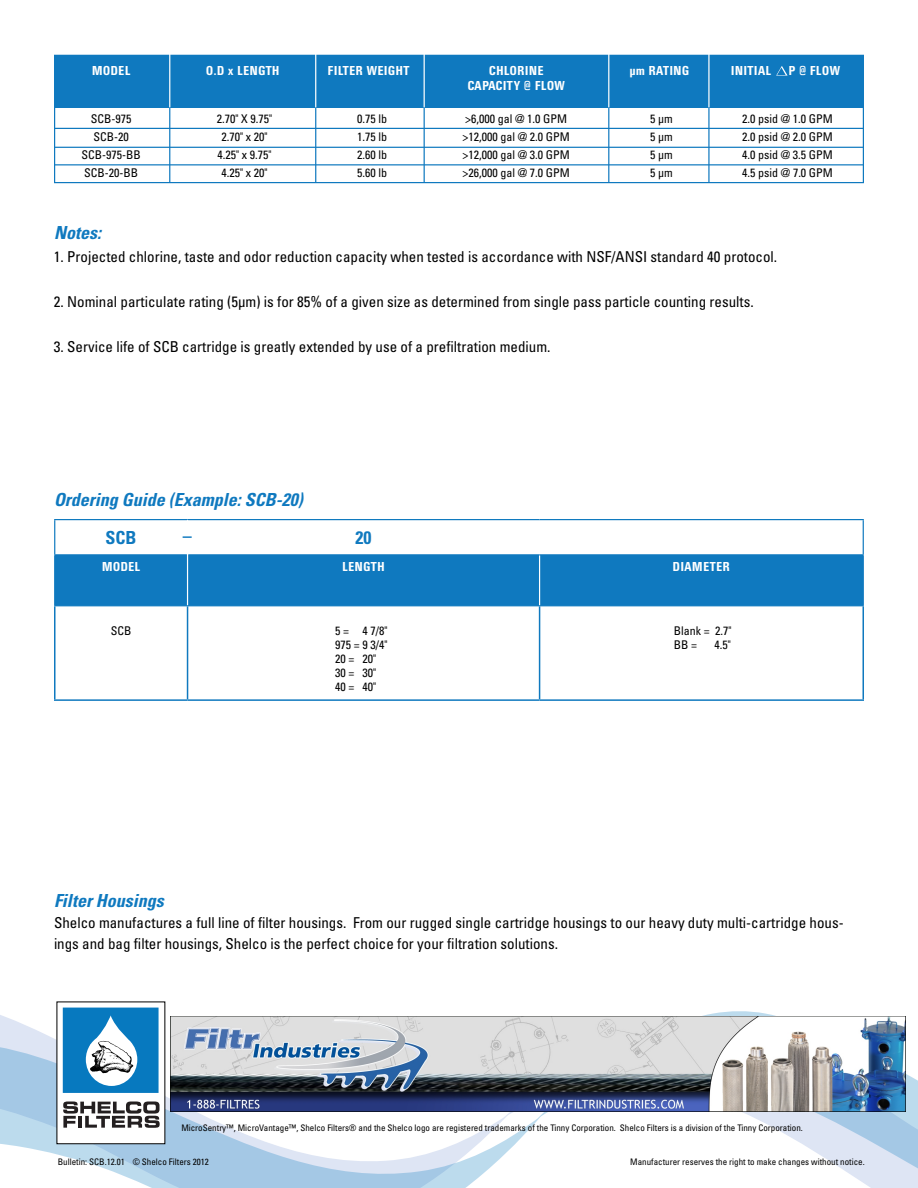
<style>
.page{position:relative;width:918px;height:1188px;background:#fff}
.page>*{position:absolute;margin:0;border:0;box-sizing:border-box;transform-origin:0 0}
.t1{font:italic 700 condensed 18px "Univers";color:#0f79bf}
.t2{font:700 condensed 18px "Univers";color:#0f79bf}
.t3{font:condensed 15px/21px "Univers";color:#000}
.t4{font:13.5px/14.5px "Univers Bold Cond DTC";color:#fff;text-align:center}
.t5{font:condensed 12px/14px "Univers";color:#000}
.t6{font:condensed 9px "Univers";color:#000}
</style>
<div class="page">
<svg style="left:0;top:1001px;width:166px;height:34px"></svg>
<svg style="left:542px;top:1011px;width:376px;height:177px"></svg>
<svg style="left:0;top:1035px;width:542px;height:153px"></svg>
<div style="left:57px;top:1002px;width:108px;height:142px;background:#fff"></div>
<svg style="left:63px;top:1102px;width:97px;height:26px"></svg>
<svg style="left:63px;top:1008px;width:96px;height:85px"></svg>
<div style="left:54px;top:55px;width:810px;height:128px;border:1px solid #0f79bf"></div>
<div style="left:54px;top:56px;width:810px;height:52px;background:#0f79bf"></div>
<hr style="left:55px;top:128px;width:809px;height:1px;background:#0f79bf">
<hr style="left:55px;top:147px;width:809px;height:1px;background:#0f79bf">
<hr style="left:169px;top:57px;width:1px;height:125px;background:#0f79bf">
<hr style="left:169px;top:54px;width:1px;height:53px;background:#fff">
<svg style="left:776px;top:66px;width:12px;height:10px"></svg>
<hr style="left:54px;top:164px;width:809px;height:1px;background:#0f79bf">
<hr style="left:315px;top:57px;width:1px;height:125px;background:#0f79bf">
<hr style="left:315px;top:54px;width:1px;height:53px;background:#fff">
<hr style="left:424px;top:57px;width:1px;height:125px;background:#0f79bf">
<hr style="left:424px;top:54px;width:1px;height:53px;background:#fff">
<hr style="left:608px;top:57px;width:1px;height:125px;background:#0f79bf">
<hr style="left:608px;top:54px;width:1px;height:53px;background:#fff">
<hr style="left:708px;top:57px;width:2px;height:125px;background:#0f79bf">
<hr style="left:708px;top:54px;width:2px;height:53px;background:#fff">
<div style="left:55px;top:555px;width:808px;height:50px;background:#0f79bf"></div>
<hr style="left:54px;top:519px;width:134px;height:1px;background:#0f79bf">
<hr style="left:54px;top:520px;width:1px;height:34px;background:#0f79bf">
<hr style="left:188px;top:519px;width:352px;height:1px;background:#0f79bf">
<hr style="left:54px;top:554px;width:133px;height:1px;background:#0f79bf">
<hr style="left:54px;top:555px;width:1px;height:50px;background:#0f79bf">
<hr style="left:188px;top:554px;width:352px;height:1px;background:#0f79bf">
<hr style="left:54px;top:605px;width:134px;height:1px;background:#0f79bf">
<hr style="left:188px;top:605px;width:352px;height:1px;background:#0f79bf">
<hr style="left:187px;top:555px;width:1px;height:50px;background:#fff">
<hr style="left:54px;top:606px;width:2px;height:93px;background:#0f79bf">
<hr style="left:187px;top:606px;width:1px;height:93px;background:#0f79bf">
<hr style="left:54px;top:699px;width:134px;height:2px;background:#0f79bf">
<hr style="left:188px;top:699px;width:352px;height:2px;background:#0f79bf">
<hr style="left:540px;top:519px;width:324px;height:1px;background:#0f79bf">
<hr style="left:863px;top:520px;width:1px;height:34px;background:#0f79bf">
<hr style="left:540px;top:554px;width:324px;height:1px;background:#0f79bf">
<hr style="left:863px;top:555px;width:1px;height:50px;background:#0f79bf">
<hr style="left:540px;top:605px;width:324px;height:1px;background:#0f79bf">
<hr style="left:539px;top:606px;width:1px;height:93px;background:#0f79bf">
<hr style="left:862px;top:606px;width:2px;height:93px;background:#0f79bf">
<hr style="left:540px;top:699px;width:324px;height:2px;background:#0f79bf">
<hr style="left:539px;top:555px;width:1px;height:50px;background:#fff">
<img style="left:170px;top:1016px;width:735px;height:95px">
<p class="t4" style="left:92px;top:64px;width:40px">MODEL</p>
<p class="t4" style="left:206px;top:64px;width:75px">O.D x LENGTH</p>
<p class="t4" style="left:328px;top:64px;width:84px">FILTER WEIGHT</p>
<p class="t4" style="left:467px;top:64px;width:99px">CHLORINE<br>CAPACITY @ FLOW</p>
<p class="t4" style="left:629px;top:64px;width:62px">µm RATING</p>
<p class="t4" style="left:731px;top:64px;width:42px">INITIAL</p>
<p class="t4" style="left:788px;top:64px;width:53px">P @ FLOW</p>
<p class="t5" style="left:91px;top:112px;width:42px">SCB-975</p>
<p class="t5" style="left:217px;top:112px;width:57px">2.70" X 9.75"</p>
<p class="t5" style="left:357px;top:112px;width:31px">0.75 lb</p>
<p class="t5" style="left:465px;top:112px;width:104px">&gt;6,000 gal @ 1.0 GPM</p>
<p class="t5" style="left:650px;top:112px;width:24px">5 µm</p>
<p class="t5" style="left:742px;top:112px;width:92px">2.0 psid @ 1.0 GPM</p>
<p class="t5" style="left:93px;top:130px;width:37px">SCB-20</p>
<p class="t5" style="left:222px;top:130px;width:47px">2.70" x 20"</p>
<p class="t5" style="left:357px;top:130px;width:31px">1.75 lb</p>
<p class="t5" style="left:462px;top:130px;width:109px">&gt;12,000 gal @ 2.0 GPM</p>
<p class="t5" style="left:650px;top:130px;width:24px">5 µm</p>
<p class="t5" style="left:742px;top:130px;width:92px">2.0 psid @ 2.0 GPM</p>
<p class="t5" style="left:81px;top:148px;width:61px">SCB-975-BB</p>
<p class="t5" style="left:218px;top:148px;width:55px">4.25" x 9.75"</p>
<p class="t5" style="left:357px;top:148px;width:31px">2.60 lb</p>
<p class="t5" style="left:462px;top:148px;width:109px">&gt;12,000 gal @ 3.0 GPM</p>
<p class="t5" style="left:650px;top:148px;width:24px">5 µm</p>
<p class="t5" style="left:742px;top:148px;width:92px">4.0 psid @ 3.5 GPM</p>
<p class="t5" style="left:84px;top:166px;width:55px">SCB-20-BB</p>
<p class="t5" style="left:222px;top:166px;width:47px">4.25" x 20"</p>
<p class="t5" style="left:357px;top:166px;width:31px">5.60 lb</p>
<p class="t5" style="left:462px;top:166px;width:109px">&gt;26,000 gal @ 7.0 GPM</p>
<p class="t5" style="left:650px;top:166px;width:24px">5 µm</p>
<p class="t5" style="left:742px;top:166px;width:92px">4.5 psid @ 7.0 GPM</p>
<p class="t1" style="left:54px;top:222px;width:48px">Notes:</p>
<p class="t3" style="left:54px;top:246px;width:725px">1. Projected chlorine, taste and odor reduction capacity when tested is accordance with NSF/ANSI standard 40 protocol.</p>
<p class="t3" style="left:54px;top:291px;width:701px">2. Nominal particulate rating (5µm) is for 85% of a given size as determined from single pass particle counting results.</p>
<p class="t3" style="left:54px;top:336px;width:498px">3. Service life of SCB cartridge is greatly extended by use of a prefiltration medium.</p>
<p class="t1" style="left:54px;top:489px;width:250px">Ordering Guide (Example: SCB-20)</p>
<p class="t2" style="left:106px;top:527px;width:33px">SCB</p>
<p class="t2" style="left:356px;top:527px;width:17px">20</p>
<p class="t4" style="left:102px;top:560px;width:40px">MODEL</p>
<p class="t4" style="left:342px;top:560px;width:44px">LENGTH</p>
<p class="t4" style="left:673px;top:560px;width:59px">DIAMETER</p>
<p class="t2" style="left:183px;top:525px;width:10px">–</p>
<p class="t5" style="left:111px;top:624px;width:22px">SCB</p>
<p class="t5" style="left:335px;top:624px;width:54px">5 = 4 7/8"<br>975 = 9 3/4"<br>20 = 20"<br>30 = 30"<br>40 = 40"</p>
<p class="t5" style="left:674px;top:624px;width:59px">Blank = 2.7"<br>BB =</p>
<p class="t5" style="left:714px;top:638px;width:18px">4.5"</p>
<p class="t1" style="left:54px;top:889px;width:111px">Filter Housings</p>
<p class="t3" style="left:54px;top:912px;width:791px">Shelco manufactures a full line of filter housings. From our rugged single cartridge housings to our heavy duty multi-cartridge hous&shy;ings and bag filter housings, Shelco is the perfect choice for your filtration solutions.</p>
<p class="t6" style="left:181px;top:1122px;width:623px">MicroSentry™, MicroVantage™, Shelco Filters® and the Shelco logo are registered trademarks of the Tinny Corporation. Shelco Filters is a division of the Tinny Corporation.</p>
<p class="t6" style="left:58px;top:1156px;width:153px">Bulletin: SCB.12.01 © Shelco Filters 2012</p>
<p class="t6" style="left:630px;top:1156px;width:236px">Manufacturer reserves the right to make changes without notice.</p>
</div>
